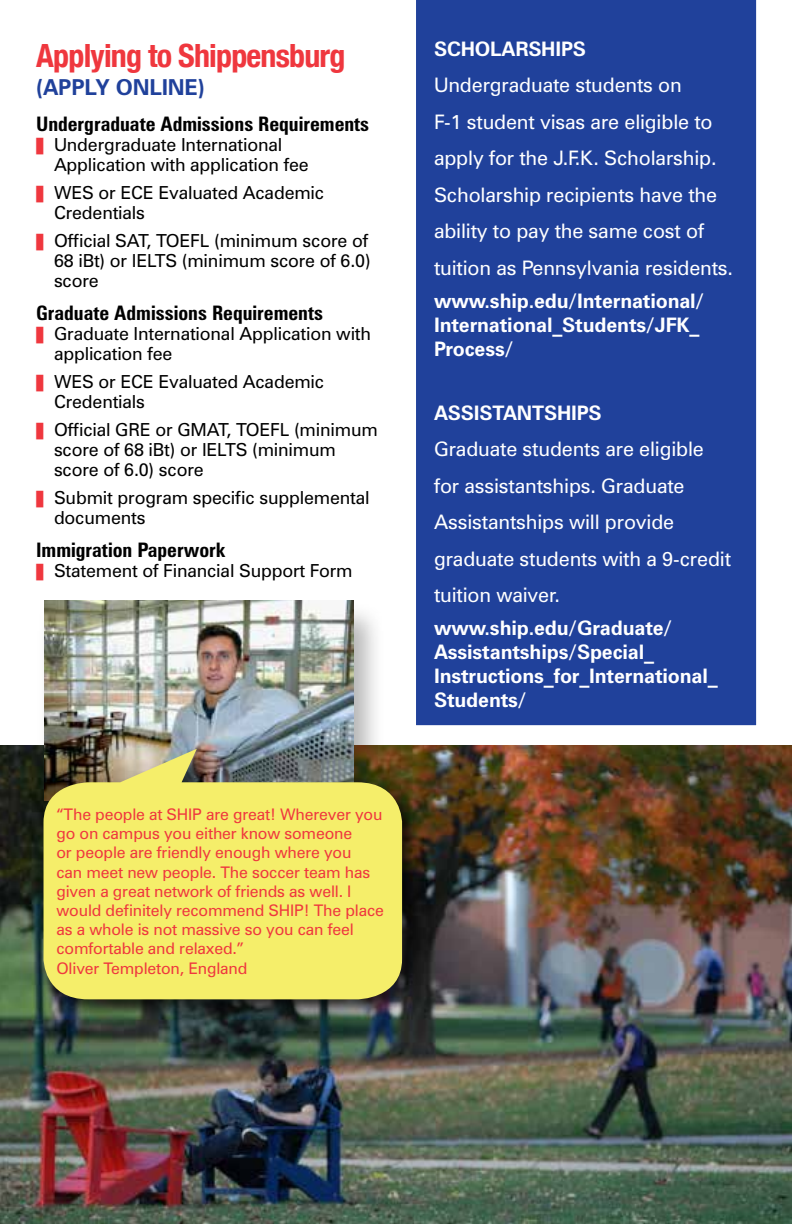
<style>
.page{position:relative;width:792px;height:1224px;background:#fff}
.page>*{position:absolute;margin:0;border:0;box-sizing:border-box;transform-origin:0 0}
.t1{font:700 condensed 32px "Helvetica Neue";letter-spacing:-.025em;color:#ef373e}
.t2{font:700 22px "Zurich BT";color:#20419b}
.t3{font:20px/36.4px "Zurich BT";letter-spacing:-.01em;color:#fff}
.t4{font:700 20px/24px "Zurich BT";letter-spacing:-.01em;color:#fff}
.t5{font:700 condensed 20px "Zurich BT";color:#000}
.t6{font:18px/20px "Zurich BT";letter-spacing:-.01em;color:#000}
.t7{font:16px/19.2px "Zurich BT";letter-spacing:-.01em;color:#ef373e}
</style>
<div class="page">
<img style="left:0;top:745px;width:792px;height:479px">
<div style="left:416px;top:0;width:341px;height:726px;background:#20419b"></div>
<div style="left:36px;top:601px;width:349px;height:241px;background:#000;opacity:.3"></div>
<img style="left:44px;top:601px;width:309px;height:144px">
<div style="left:38px;top:745px;width:386px;height:277px;background:#000;opacity:.75"></div>
<svg style="left:44px;top:749px;width:358px;height:250px;background:#e1da67"></svg>
<h1 class="t1" style="left:36px;top:36px;width:311px">Applying to Shippensburg</h1>
<p class="t2" style="left:36px;top:74px;width:22px">(apply</p>
<p class="t2" style="left:116px;top:74px;width:15px">online</p>
<p class="t2" style="left:198px;top:74px;width:9px">)</p>
<p class="t5" style="left:36px;top:111px;width:335px">Undergraduate Admissions Requirements</p>
<p class="t6" style="left:54px;top:134px;width:256px">Undergraduate International<br>Application with application fee</p>
<p class="t6" style="left:54px;top:182px;width:272px">WES or ECE Evaluated Academic<br>Credentials</p>
<p class="t6" style="left:54px;top:230px;width:318px">Official SAT, TOEFL (minimum score of<br>68 iBt) or IELTS (minimum score of 6.0) score</p>
<p class="t5" style="left:36px;top:300px;width:289px">Graduate Admissions Requirements</p>
<p class="t6" style="left:54px;top:323px;width:319px">Graduate International Application with application fee</p>
<p class="t6" style="left:54px;top:371px;width:272px">WES or ECE Evaluated Academic<br>Credentials</p>
<p class="t6" style="left:54px;top:419px;width:325px">Official GRE or GMAT, TOEFL (minimum score of 68 iBt) or IELTS (minimum score of 6.0) score</p>
<p class="t6" style="left:54px;top:487px;width:317px">Submit program specific supplemental documents</p>
<p class="t5" style="left:36px;top:537px;width:191px">Immigration Paperwork</p>
<p class="t6" style="left:54px;top:560px;width:300px">Statement of Financial Support Form</p>
<p class="t7" style="left:56px;top:805px;width:329px">“The people at SHIP are great! Wherever you go on campus you either know someone<br>or people are friendly enough where you<br>can meet new people. The soccer team has given a great network of friends as well. I would definitely recommend SHIP! The place as a whole is not massive so you can feel comfortable and relaxed.”<br>Oliver Templeton, England</p>
<p class="t4" style="left:434px;top:37px;width:152px">SCHOLARSH IPS</p>
<p class="t3" style="left:434px;top:67px;width:301px">Undergraduate students on<br>F-1 student visas are eligible to apply for the J.F.K. Scholarship.<br>Scholarship recipients have the ability to pay the same cost of tuition as Pennsylvania residents.</p>
<p class="t4" style="left:434px;top:289px;width:272px">www.ship.edu/International/<br>International_Students/JFK_<br>Process/</p>
<p class="t4" style="left:434px;top:400px;width:168px">ASS ISTANTSH IPS</p>
<p class="t3" style="left:434px;top:431px;width:299px">Graduate students are eligible for assistantships. Graduate<br>Assistantships will provide graduate students with a 9-credit tuition waiver.</p>
<p class="t4" style="left:434px;top:616px;width:285px">www.ship.edu/Graduate/<br>Assistantships/Special_<br>Instructions_for_International_<br>Students/</p>
</div>
